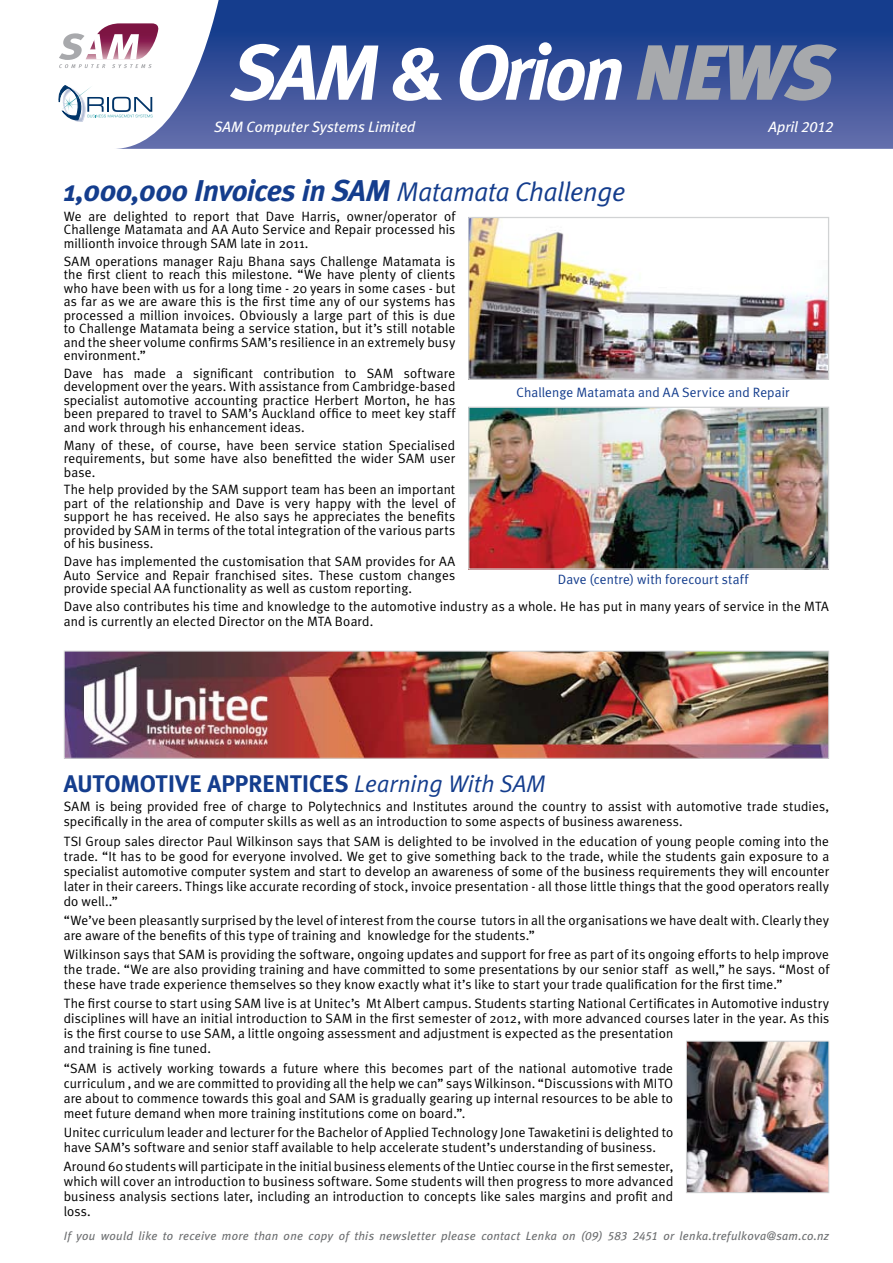
<style>
.page{position:relative;width:893px;height:1263px;background:#fff}
.page>*{position:absolute;margin:0;border:0;box-sizing:border-box;transform-origin:0 0}
.t1{font:italic 700 78px "Meta Plus";letter-spacing:-.05em;color:#fff}
.t2{font:italic 700 30px "Meta Plus";letter-spacing:-.02em;color:#143d8d}
.t3{font:700 24px "Meta Plus";letter-spacing:-.015em;color:#143d8d}
.t4{font:italic 15px "Meta Plus";color:#fff}
.t5{font:13.5px/13.5px "Meta Plus";letter-spacing:.01em;color:#000;text-align:justify}
.t6{font:13.5px "Meta Plus";letter-spacing:.01em;color:#143d8d}
.t7{font:italic 12px "Meta Plus";letter-spacing:.02em;color:#6d6f71}
.s1{font-weight:900;color:#a7a9ac}
.s2{font-family:"Meta Plus Book Caps"}
.s3{font-weight:400;font-size:27px}
.s4{font-weight:400;font-style:italic}
</style>
<div class="page">
<svg style="left:59px;top:24px;width:54px;height:44px"></svg>
<svg style="left:113px;top:0;width:780px;height:149px;background:#485fa1"></svg>
<svg style="left:59px;top:86px;width:94px;height:36px"></svg>
<img style="left:470px;top:219px;width:357px;height:159px">
<div style="left:468px;top:217px;width:361px;height:163px;border:1px solid #d1d3d4"></div>
<img style="left:470px;top:409px;width:357px;height:159px">
<div style="left:468px;top:407px;width:361px;height:163px;border:1px solid #d1d3d4"></div>
<img style="left:66px;top:653px;width:761px;height:104px">
<div style="left:64px;top:651px;width:765px;height:108px;border:1px solid #d1d3d4"></div>
<img style="left:688px;top:1043px;width:139px;height:148px">
<div style="left:686px;top:1041px;width:143px;height:152px;border:1px solid #d1d3d4"></div>
<h1 class="t1" style="left:232px;top:27px;width:603px">SAM &amp; Orion <span class="s1">NEWS</span></h1>
<p class="t4" style="left:214px;top:118px;width:203px">SAM Computer Systems Limited</p>
<p class="t4" style="left:768px;top:118px;width:67px">April <span class="s2">2012</span></p>
<h2 class="t2" style="left:64px;top:173px;width:563px">1,000,000 Invoices in SAM <span class="s3">Matamata Challenge</span></h2>
<p class="t5" style="left:64px;top:209px;width:393px">We are delighted to report that Dave Harris, owner/operator of Challenge Matamata and AA Auto Service and Repair processed his millionth invoice through SAM late in 2011.</p>
<p class="t5" style="left:64px;top:254px;width:393px">SAM operations manager Raju Bhana says Challenge Matamata is the first client to reach this milestone. “We have plenty of clients who have been with us for a long time - 20 years in some cases - but as far as we are aware this is the first time any of our systems has processed a million invoices. Obviously a large part of this is due to Challenge Matamata being a service station, but it’s still notable and the sheer volume confirms SAM’s resilience in an extremely busy environment.”</p>
<p class="t5" style="left:64px;top:366px;width:393px">Dave has made a significant contribution to SAM software development over the years. With assistance from Cambridge-based specialist automotive accounting practice Herbert Morton, he has been prepared to travel to SAM’s Auckland office to meet key staff and work through his enhancement ideas.</p>
<p class="t5" style="left:64px;top:438px;width:393px">Many of these, of course, have been service station Specialised requirements, but some have also benefitted the wider SAM user base.</p>
<p class="t5" style="left:64px;top:483px;width:393px">The help provided by the SAM support team has been an important part of the relationship and Dave is very happy with the level of support he has received. He also says he appreciates the benefits provided by SAM in terms of the total integration of the various parts of his business.</p>
<p class="t5" style="left:64px;top:555px;width:393px">Dave has implemented the customisation that SAM provides for AA Auto Service and Repair franchised sites. These custom changes provide special AA functionality as well as custom reporting.</p>
<p class="t5" style="left:64px;top:599px;width:767px;line-height:15px">Dave also contributes his time and knowledge to the automotive industry as a whole. He has put in many years of service in the MTA and is currently an elected Director on the MTA Board.</p>
<p class="t6" style="left:516px;top:384px;width:275px">Challenge Matamata and AA Service and Repair</p>
<p class="t6" style="left:558px;top:571px;width:192px">Dave (centre) with forecourt staff</p>
<h3 class="t3" style="left:64px;top:770px;width:483px">AUTOMOTIVE APPRENTICES <span class="s4">Learning With SAM</span></h3>
<p class="t5" style="left:64px;top:799px;width:767px;line-height:15px">SAM is being provided free of charge to Polytechnics and Institutes around the country to assist with automotive trade studies, specifically in the area of computer skills as well as an introduction to some aspects of business awareness.</p>
<p class="t5" style="left:64px;top:833px;width:767px;line-height:15px">TSI Group sales director Paul Wilkinson says that SAM is delighted to be involved in the education of young people coming into the trade. “It has to be good for everyone involved. We get to give something back to the trade, while the students gain exposure to a specialist automotive computer system and start to develop an awareness of some of the business requirements they will encounter later in their careers. Things like accurate recording of stock, invoice presentation - all those little things that the good operators really do well..”</p>
<p class="t5" style="left:64px;top:913px;width:767px;line-height:15px">“We’ve been pleasantly surprised by the level of interest from the course tutors in all the organisations we have dealt with. Clearly they are aware of the benefits of this type of training and knowledge for the students.”</p>
<p class="t5" style="left:64px;top:947px;width:767px;line-height:15px">Wilkinson says that SAM is providing the software, ongoing updates and support for free as part of its ongoing efforts to help improve the trade. “We are also providing training and have committed to some presentations by our senior staff as well,” he says. “Most of these have trade experience themselves so they know exactly what it’s like to start your trade qualification for the first time.”</p>
<p class="t5" style="left:64px;top:996px;width:767px;line-height:15px;text-align:left">The first course to start using SAM live is at Unitec’s Mt Albert campus. Students starting National Certificates in Automotive industry disciplines will have an initial introduction to SAM in the first semester of 2012, with more advanced courses later in the year. As this is the first course to use SAM, a little ongoing assessment and adjustment is expected as the presentation<br>and training is fine tuned.</p>
<p class="t5" style="left:64px;top:1060px;width:611px;line-height:15px">“SAM is actively working towards a future where this becomes part of the national automotive trade curriculum , and we are committed to providing all the help we can” says Wilkinson. “Discussions with MITO are about to commence towards this goal and SAM is gradually gearing up internal resources to be able to meet future demand when more training institutions come on board.”.</p>
<p class="t5" style="left:64px;top:1125px;width:611px;line-height:15px">Unitec curriculum leader and lecturer for the Bachelor of Applied Technology Jone Tawaketini is delighted to have SAM’s software and senior staff available to help accelerate student’s understanding of business.</p>
<p class="t5" style="left:64px;top:1159px;width:611px;line-height:15px">Around 60 students will participate in the initial business elements of the Untiec course in the first semester, which will cover an introduction to business software. Some students will then progress to more advanced business analysis sections later, including an introduction to concepts like sales margins and profit and loss.</p>
<p class="t7" style="left:64px;top:1228px;width:767px">If you would like to receive more than one copy of this newsletter please contact Lenka on <span class="s2">(09) 583 2451</span> or lenka.trefulkova@sam.co.nz</p>
</div>
